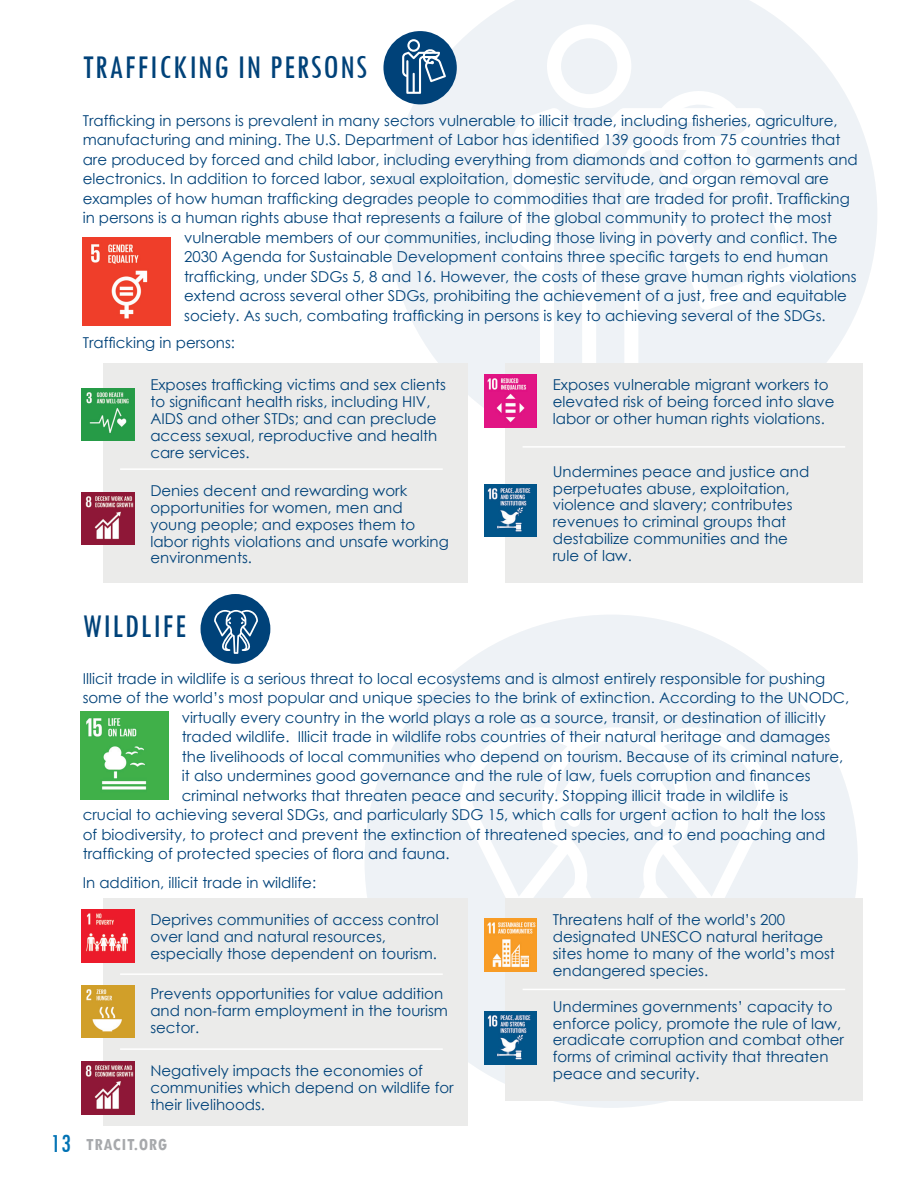
<style>
.page{position:relative;width:918px;height:1188px;background:#fff}
.page>*{position:absolute;margin:0;border:0;box-sizing:border-box;transform-origin:0 0}
.t1{font:condensed 34.5px "Tw Cen";letter-spacing:.04em;color:#004279}
.t2{font:condensed 27px "Tw Cen";color:#0072b4}
.t3{font:700 condensed 18px "Tw Cen";letter-spacing:.04em;color:#a7a9ac}
.t4{font:15px/16.8px "Century Gothic";color:#004279}
</style>
<div class="page">
<div style="left:364px;top:615px;width:494px;height:493px;background:#eef2f6;border-radius:50%"></div>
<svg style="left:460px;top:727px;width:310px;height:285px"></svg>
<svg style="left:387px;top:0;width:490px;height:458px;fill:#eef2f6"></svg>
<svg style="left:547px;top:24px;width:84px;height:84px"></svg>
<svg style="left:512px;top:108px;width:253px;height:255px;fill:#eef2f6"></svg>
<svg style="left:644px;top:84px;width:161px;height:227px"></svg>
<img style="left:83px;top:237px;width:88px;height:88px">
<div style="left:103px;top:363px;width:365px;height:220px;background:#ebebea"></div>
<div style="left:505px;top:363px;width:357px;height:220px;background:#ebebea"></div>
<img style="left:82px;top:388px;width:52px;height:53px">
<img style="left:484px;top:375px;width:53px;height:52px">
<img style="left:484px;top:484px;width:53px;height:53px">
<img style="left:82px;top:492px;width:52px;height:53px">
<hr style="left:120px;top:468px;width:323px;height:2px;background:#fff">
<hr style="left:523px;top:446px;width:322px;height:2px;background:#fff">
<div style="left:103px;top:898px;width:365px;height:227px;background:#ebebea"></div>
<div style="left:505px;top:898px;width:357px;height:203px;background:#ebebea"></div>
<img style="left:82px;top:910px;width:52px;height:52px">
<img style="left:484px;top:919px;width:53px;height:52px">
<img style="left:82px;top:985px;width:52px;height:53px">
<img style="left:484px;top:1012px;width:53px;height:52px">
<img style="left:82px;top:1062px;width:52px;height:52px">
<hr style="left:120px;top:973px;width:323px;height:2px;background:#fff">
<hr style="left:523px;top:989px;width:322px;height:1px;background:#fff">
<hr style="left:120px;top:1048px;width:323px;height:2px;background:#fff">
<img style="left:80px;top:711px;width:88px;height:88px">
<div style="left:201px;top:594px;width:69px;height:70px;background:#004279;border-radius:50%"></div>
<svg style="left:214px;top:610px;width:44px;height:44px"></svg>
<div style="left:383px;top:31px;width:74px;height:73px;background:#004279;border-radius:50%"></div>
<svg style="left:402px;top:39px;width:44px;height:55px"></svg>
<h1 class="t1" style="left:83px;top:46px;width:286px">TRAFFICKING IN PERSONS</h1>
<p class="t4" style="left:83px;top:112px;width:756px">Trafficking in persons is prevalent in many sectors vulnerable to illicit trade, including fisheries, agriculture,</p>
<p class="t4" style="left:83px;top:131px;width:759px">manufacturing and mining. The U.S. Department of Labor has identified 139 goods from 75 countries that</p>
<p class="t4" style="left:83px;top:151px;width:777px">are produced by forced and child labor, including everything from diamonds and cotton to garments and</p>
<p class="t4" style="left:83px;top:170px;width:748px">electronics. In addition to forced labor, sexual exploitation, domestic servitude, and organ removal are</p>
<p class="t4" style="left:83px;top:190px;width:769px">examples of how human trafficking degrades people to commodities that are traded for profit. Trafficking</p>
<p class="t4" style="left:83px;top:209px;width:751px">in persons is a human rights abuse that represents a failure of the global community to protect the most</p>
<p class="t4" style="left:184px;top:229px;width:655px">vulnerable members of our communities, including those living in poverty and conflict. The</p>
<p class="t4" style="left:184px;top:248px;width:645px">2030 Agenda for Sustainable Development contains three specific targets to end human</p>
<p class="t4" style="left:184px;top:268px;width:674px">trafficking, under SDGs 5, 8 and 16. However, the costs of these grave human rights violations</p>
<p class="t4" style="left:184px;top:287px;width:664px">extend across several other SDGs, prohibiting the achievement of a just, free and equitable</p>
<p class="t4" style="left:184px;top:307px;width:643px">society. As such, combating trafficking in persons is key to achieving several of the SDGs.</p>
<p class="t4" style="left:83px;top:334px;width:154px">Trafficking in persons:</p>
<p class="t4" style="left:150px;top:376px;width:297px">Exposes trafficking victims and sex clients to significant health risks, including HIV, AIDS and other STDs; and can preclude access sexual, reproductive and health care services.</p>
<p class="t4" style="left:553px;top:376px;width:283px">Exposes vulnerable migrant workers to elevated risk of being forced into slave labor or other human rights violations.</p>
<p class="t4" style="left:553px;top:463px;width:258px">Undermines peace and justice and perpetuates abuse, exploitation, violence and slavery; contributes revenues to criminal groups that destabilize communities and the rule of law.</p>
<p class="t4" style="left:150px;top:482px;width:300px">Denies decent and rewarding work opportunities for women, men and young people; and exposes them to labor rights violations and unsafe working environments.</p>
<h2 class="t2" style="left:51px;top:1127px;width:22px">13</h2>
<h1 class="t1" style="left:83px;top:605px;width:105px">WILDLIFE</h1>
<p class="t4" style="left:83px;top:670px;width:744px">Illicit trade in wildlife is a serious threat to local ecosystems and is almost entirely responsible for pushing</p>
<p class="t4" style="left:83px;top:689px;width:768px">some of the world’s most popular and unique species to the brink of extinction. According to the UNODC,</p>
<p class="t4" style="left:182px;top:709px;width:645px">virtually every country in the world plays a role as a source, transit, or destination of illicitly</p>
<p class="t4" style="left:182px;top:728px;width:650px">traded wildlife. Illicit trade in wildlife robs countries of their natural heritage and damages</p>
<p class="t4" style="left:182px;top:748px;width:663px">the livelihoods of local communities who depend on tourism. Because of its criminal nature,</p>
<p class="t4" style="left:182px;top:767px;width:630px">it also undermines good governance and the rule of law, fuels corruption and finances</p>
<p class="t4" style="left:182px;top:787px;width:608px">criminal networks that threaten peace and security. Stopping illicit trade in wildlife is</p>
<p class="t4" style="left:83px;top:806px;width:745px">crucial to achieving several SDGs, and particularly SDG 15, which calls for urgent action to halt the loss</p>
<p class="t4" style="left:83px;top:826px;width:744px">of biodiversity, to protect and prevent the extinction of threatened species, and to end poaching and</p>
<p class="t4" style="left:83px;top:845px;width:368px">trafficking of protected species of flora and fauna.</p>
<p class="t4" style="left:83px;top:874px;width:235px">In addition, illicit trade in wildlife:</p>
<p class="t4" style="left:150px;top:911px;width:290px">Deprives communities of access control over land and natural resources, especially those dependent on tourism.</p>
<p class="t4" style="left:553px;top:911px;width:284px">Threatens half of the world’s 200 designated UNESCO natural heritage sites home to many of the world’s most endangered species.</p>
<p class="t4" style="left:150px;top:985px;width:299px">Prevents opportunities for value addition and non-farm employment in the tourism sector.</p>
<p class="t4" style="left:553px;top:998px;width:293px">Undermines governments’ capacity to enforce policy, promote the rule of law, eradicate corruption and combat other forms of criminal activity that threaten</p>
<p class="t4" style="left:150px;top:1062px;width:274px">Negatively impacts the economies of</p>
<p class="t4" style="left:553px;top:1065px;width:148px">peace and security.</p>
<p class="t4" style="left:150px;top:1079px;width:305px">communities which depend on wildlife for their livelihoods.</p>
<p class="t3" style="left:86px;top:1134px;width:82px">TRACIT.ORG</p>
</div>
